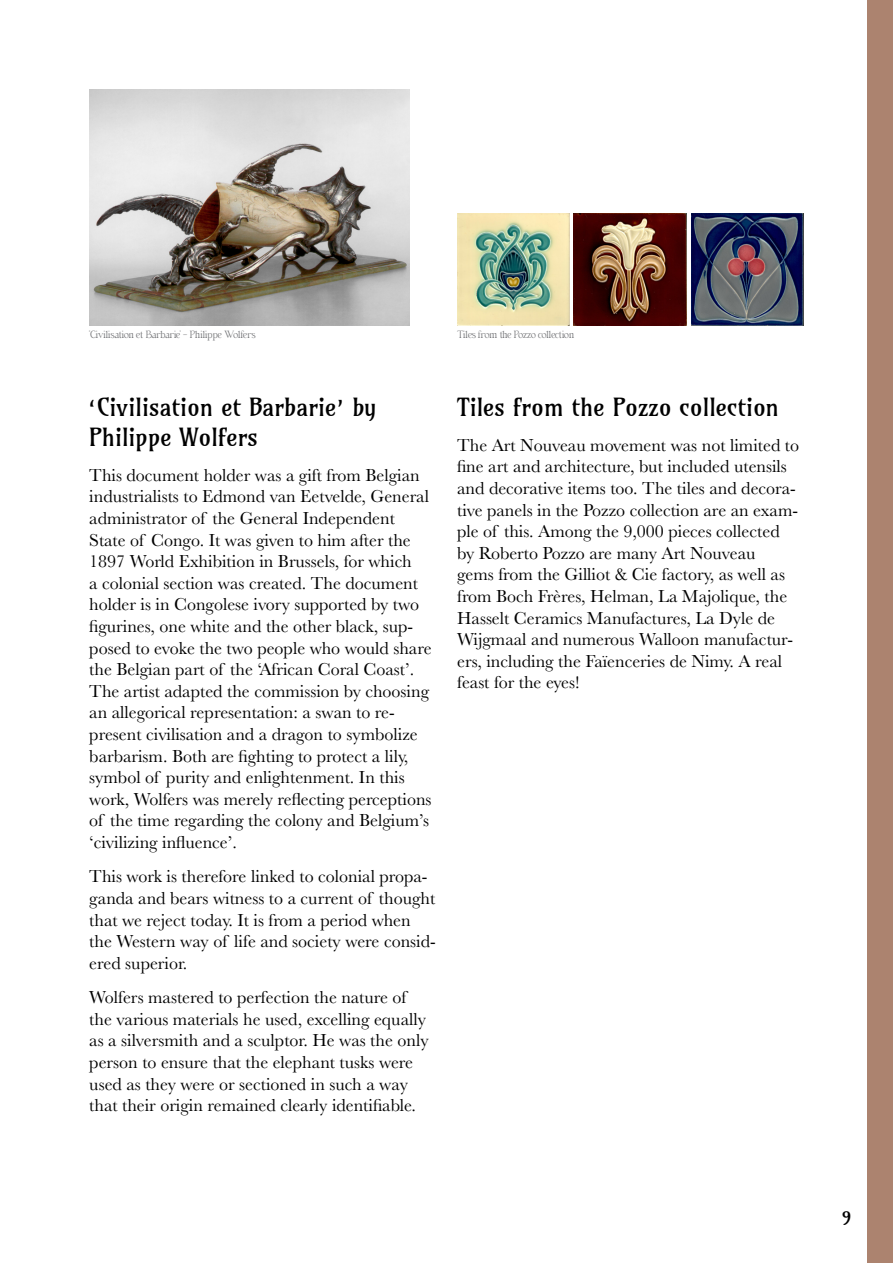
<style>
.page{position:relative;width:893px;height:1263px;background:#fff}
.page>*{position:absolute;margin:0;border:0;box-sizing:border-box;transform-origin:0 0}
.t1{font:24px/30px "Amarante";color:#000}
.t2{font:18px/21.6px "Baskerville";color:#000}
.t3{font:18px "Amarante";color:#000}
.t4{font:9.75px "Billiers";letter-spacing:-.03em;color:#6d6e71}
</style>
<div class="page">
<div style="left:867px;top:0;width:26px;height:1263px;background:#ac836f"></div>
<img style="left:89px;top:89px;width:321px;height:237px">
<img style="left:457px;top:214px;width:112px;height:112px">
<img style="left:574px;top:214px;width:112px;height:112px">
<img style="left:691px;top:214px;width:113px;height:112px">
<p class="t4" style="left:89px;top:326px;width:168px">‘Civilisation et Barbarie’ – Philippe Wolfers</p>
<p class="t4" style="left:457px;top:326px;width:119px">Tiles from the Pozzo collection</p>
<h1 class="t1" style="left:89px;top:393px;width:289px">‘Civilisation et Barbarie’ by<br>Philippe Wolfers</h1>
<p class="t2" style="left:89px;top:464px;width:344px">This document holder was a gift from Belgian industrialists to Edmond van Eetvelde, General administrator of the General Independent State of Congo. It was given to him after the 1897 World Exhibition in Brussels, for which<br>a colonial section was created. The document holder is in Congolese ivory supported by two figurines, one white and the other black, sup&shy;posed to evoke the two people who would share the Belgian part of the ‘African Coral Coast’.<br>The artist adapted the commission by choosing an allegorical representation: a swan to re&shy;present civilisation and a dragon to symbolize barbarism. Both are fighting to protect a lily, symbol of purity and enlightenment. In this work, Wolfers was merely reflecting perceptions of the time regarding the colony and Belgium’s ‘civilizing influence’.</p>
<p class="t2" style="left:89px;top:866px;width:348px">This work is therefore linked to colonial propa&shy;ganda and bears witness to a current of thought that we reject today. It is from a period when the Western way of life and society were consid&shy;ered superior.</p>
<p class="t2" style="left:89px;top:987px;width:341px">Wolfers mastered to perfection the nature of the various materials he used, excelling equally as a silversmith and a sculptor. He was the only person to ensure that the elephant tusks were used as they were or sectioned in such a way that their origin remained clearly identifiable.</p>
<h1 class="t1" style="left:457px;top:393px;width:324px">Tiles from the Pozzo collection</h1>
<p class="t2" style="left:457px;top:434px;width:343px">The Art Nouveau movement was not limited to fine art and architecture, but included utensils and decorative items too. The tiles and decora&shy;tive panels in the Pozzo collection are an exam&shy;ple of this. Among the 9,000 pieces collected by Roberto Pozzo are many Art Nouveau<br>gems from the Gilliot &amp; Cie factory, as well as from Boch Frères, Helman, La Majolique, the Hasselt Ceramics Manufactures, La Dyle de Wijgmaal and numerous Walloon manufactur&shy;ers, including the Faïenceries de Nimy. A real feast for the eyes!</p>
<p class="t3" style="left:842px;top:1208px;width:11px">9</p>
</div>
